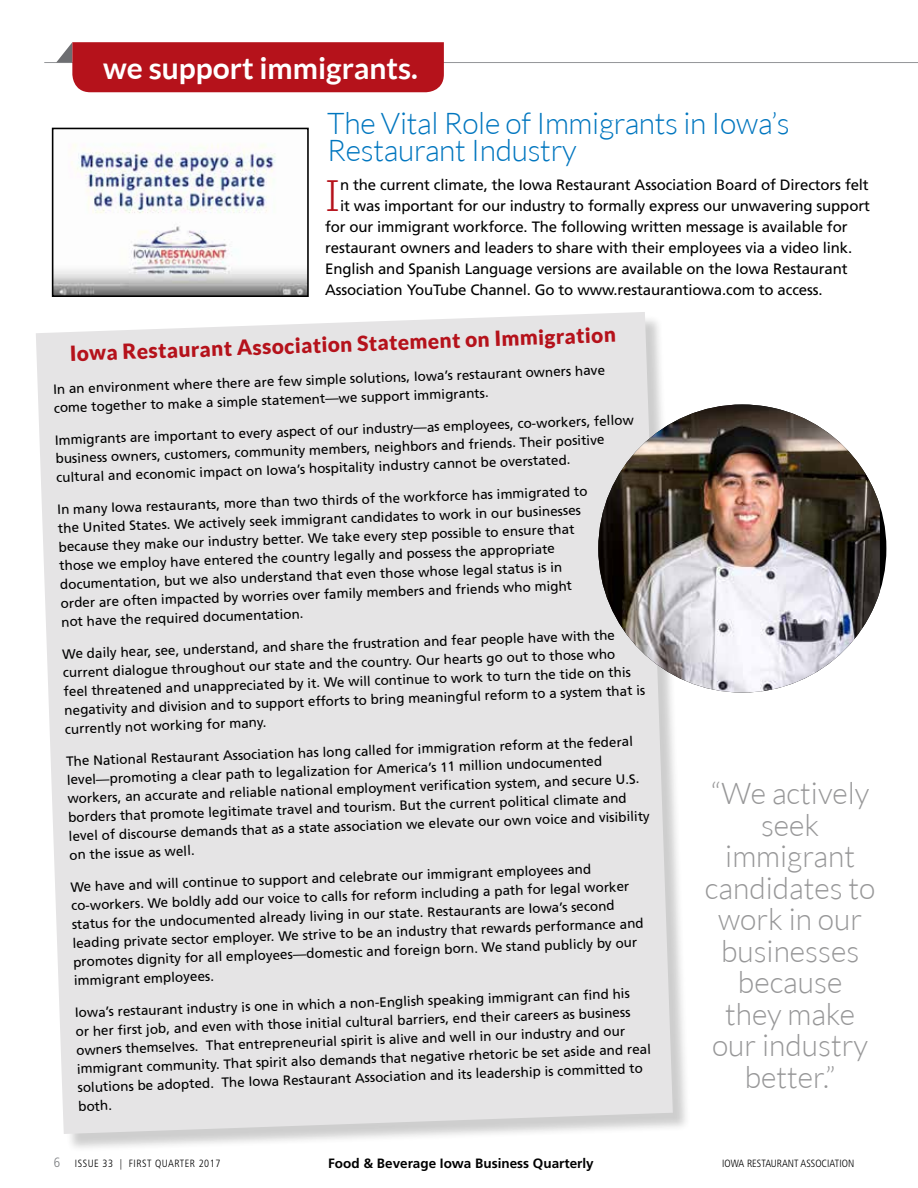
<style>
.page{position:relative;width:918px;height:1188px;background:#fff}
.page>*{position:absolute;margin:0;border:0;box-sizing:border-box;transform-origin:0 0}
.t1{font:300 47.25px "Chaparral Pro";color:#b5121b}
.t2{font:300 30px/31.5px "Lato";color:#979798;text-align:center}
.t3{font:300 30px/27px "Lato";letter-spacing:-.01em;color:#0076bf}
.t4{font:700 30px "Lato";color:#fff}
.t5{font:900 20.85px "Lato";color:#b5121b}
.t6{font:15px "Frutiger";letter-spacing:-.01em;color:#000}
.t7{font:13.5px/18.8px "Frutiger";color:#000}
.t8{font:700 13.5px "Frutiger";color:#000}
.t9{font:300 condensed 10.5px "Frutiger";letter-spacing:.05em;color:#000}
.t10{font:300 condensed 10.5px "Frutiger";color:#000}
.s1{font-size:13.5px;color:#808285}
</style>
<div class="page">
<hr style="left:44px;top:62px;width:874px;height:1px;background:#939598">
<svg style="left:56px;top:42px;width:388px;height:50px;background:#b71d26"></svg>
<div style="left:38px;top:315px;width:653px;height:837px;background:#000;opacity:.2"></div>
<div style="left:36px;top:312px;width:637px;height:822px;background:#e5e4e5"></div>
<img style="left:55px;top:144px;width:251px;height:150px">
<div style="left:52px;top:128px;width:257px;height:169px;border:2px solid #000"></div>
<img style="left:598px;top:404px;width:282px;height:289px">
<p class="t4" style="left:103px;top:51px;width:316px">we support immigrants.</p>
<p class="t3" style="left:327px;top:110px;width:464px">The Vital Role of Immigrants in Iowa’s<br>Restaurant Industry</p>
<p class="t1" style="left:325px;top:170px;width:16px">I</p>
<p class="t6" style="left:340px;top:176px;width:530px">n the current climate, the Iowa Restaurant Association Board of Directors felt</p>
<p class="t6" style="left:340px;top:197px;width:531px">it was important for our industry to formally express our unwavering support</p>
<p class="t6" style="left:325px;top:218px;width:524px">for our immigrant workforce. The following written message is available for</p>
<p class="t6" style="left:325px;top:239px;width:529px">restaurant owners and leaders to share with their employees via a video link.</p>
<p class="t6" style="left:325px;top:260px;width:524px">English and Spanish Language versions are available on the Iowa Restaurant</p>
<p class="t6" style="left:325px;top:281px;width:499px">Association YouTube Channel. Go to www.restaurantiowa.com to access.</p>
<p class="t5" style="left:69px;top:341px;width:548px;rotate:-2deg">Iowa Restaurant Association Statement on Immigration</p>
<p class="t7" style="left:53px;top:380px;width:554px;rotate:-2deg">In an environment where there are few simple solutions, Iowa’s restaurant owners have come together to make a simple statement—we support immigrants.</p>
<p class="t7" style="left:55px;top:430px;width:581px;rotate:-2deg">Immigrants are important to every aspect of our industry—as employees, co-workers, fellow business owners, customers, community members, neighbors and friends. Their positive cultural and economic impact on Iowa’s hospitality industry cannot be overstated.</p>
<p class="t7" style="left:57px;top:500px;width:532px;rotate:-2deg">In many Iowa restaurants, more than two thirds of the workforce has immigrated to the United States. We actively seek immigrant candidates to work in our businesses because they make our industry better. We take every step possible to ensure that those we employ have entered the country legally and possess the appropriate documentation, but we also understand that even those whose legal status is in order are often impacted by worries over family members and friends who might not have the required documentation.</p>
<p class="t7" style="left:62px;top:645px;width:583px;rotate:-2deg">We daily hear, see, understand, and share the frustration and fear people have with the current dialogue throughout our state and the country. Our hearts go out to those who<br>feel threatened and unappreciated by it. We will continue to work to turn the tide on this negativity and division and to support efforts to bring meaningful reform to a system that is currently not working for many.</p>
<p class="t7" style="left:66px;top:752px;width:583px;rotate:-2deg">The National Restaurant Association has long called for immigration reform at the federal level—promoting a clear path to legalization for America’s 11 million undocumented workers, an accurate and reliable national employment verifi cation system, and secure U.S. borders that promote legitimate travel and tourism. But the current political climate and level of discourse demands that as a state association we elevate our own voice and visibility on the issue as well.</p>
<p class="t7" style="left:70px;top:877px;width:573px;rotate:-2deg">We have and will continue to support and celebrate our immigrant employees and co-workers. We boldly add our voice to calls for reform including a path for legal worker status for the undocumented already living in our state. Restaurants are Iowa’s second leading private sector employer. We strive to be an industry that rewards performance and promotes dignity for all employees—domestic and foreign born. We stand publicly by our immigrant employees.</p>
<p class="t7" style="left:75px;top:1003px;width:576px;rotate:-2deg">Iowa’s restaurant industry is one in which a non-English speaking immigrant can fi nd his<br>or her fi rst job, and even with those initial cultural barriers, end their careers as business owners themselves. That entrepreneurial spirit is alive and well in our industry and our immigrant community. That spirit also demands that negative rhetoric be set aside and real solutions be adopted. The Iowa Restaurant Association and its leadership is committed to both.</p>
<p class="t2" style="left:705px;top:778px;width:172px">“We actively seek immigrant candidates to work in our businesses because<br>they make our industry better.”</p>
<p class="t9" style="left:54px;top:1157px;width:168px"><span class="s1">6</span> ISSUE 33 | FIRST QUARTER 2017</p>
<p class="t8" style="left:328px;top:1155px;width:267px">Food &amp; Beverage Iowa Business Quarterly</p>
<p class="t10" style="left:722px;top:1157px;width:134px">IOWA RESTAURANT ASSOCIATION</p>
</div>
